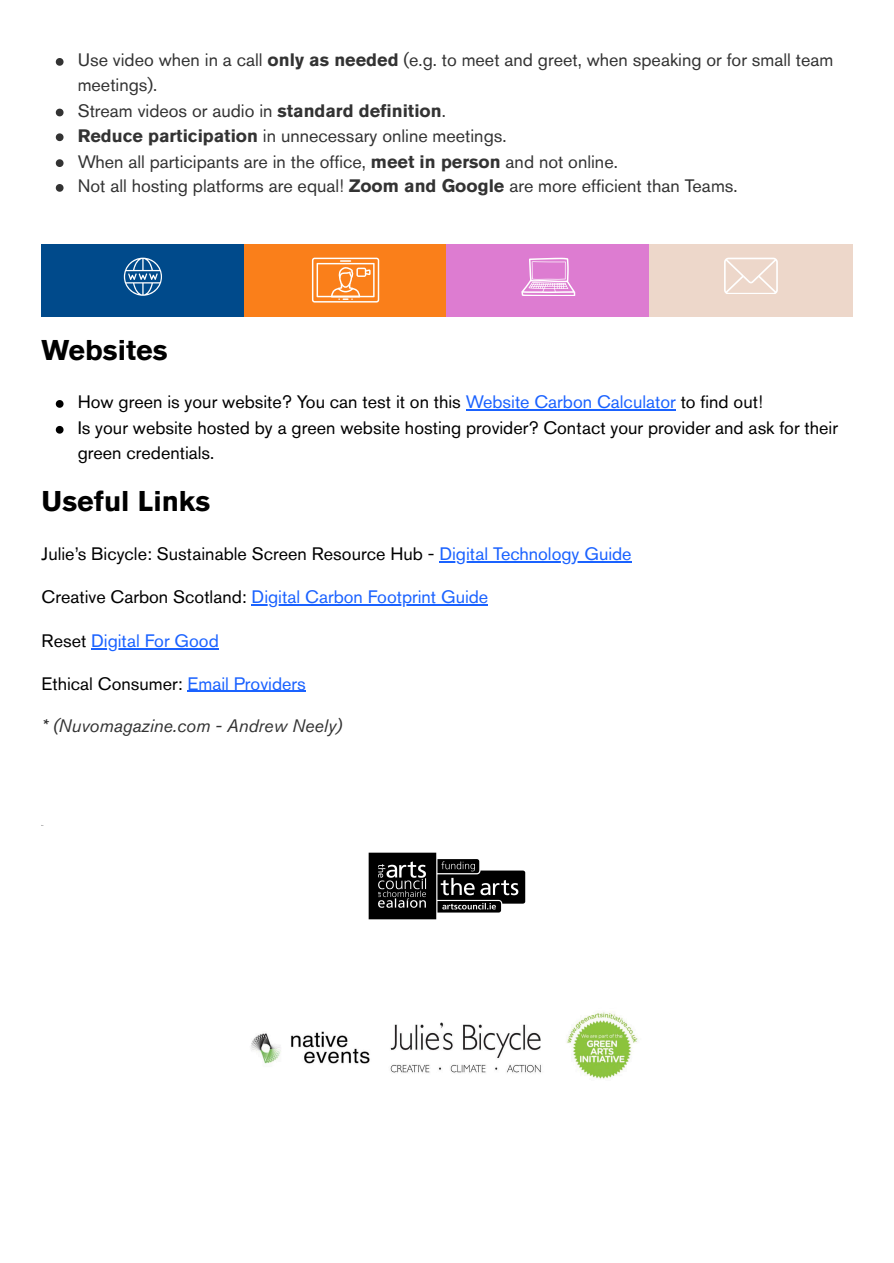
<style>
.page{position:relative;width:894px;height:1263px;background:#fff}
.page>*{position:absolute;margin:0;border:0;box-sizing:border-box;transform-origin:0 0}
.t1{font:700 28.5px "Akzidenz Grotesk Pro";color:#000}
.t2{font:18px/24.8px "Akzidenz Grotesk Pro";color:#333}
.t3{font:18px/24.8px "Akzidenz Grotesk Pro";color:#000}
.t4{font:18px "Akzidenz Grotesk Pro";color:#1a62ff}
.t5{font:italic 18px "Akzidenz Grotesk Pro";color:#333}
.s1{font-weight:700}
.s2{color:#1a62ff}
.s3{color:#000}
</style>
<div class="page">
<hr style="left:439px;top:561px;width:192px;height:1px;background:#1a62ff">
<hr style="left:251px;top:604px;width:237px;height:1px;background:#1a62ff">
<hr style="left:91px;top:648px;width:128px;height:1px;background:#1a62ff">
<hr style="left:187px;top:691px;width:119px;height:1px;background:#1a62ff">
<svg style="left:56px;top:58px;width:7px;height:8px"></svg>
<svg style="left:56px;top:109px;width:7px;height:7px"></svg>
<svg style="left:56px;top:133px;width:7px;height:8px"></svg>
<svg style="left:56px;top:159px;width:7px;height:8px"></svg>
<svg style="left:56px;top:184px;width:7px;height:8px"></svg>
<div style="left:42px;top:244px;width:202px;height:72px;background:#004a8b"></div>
<div style="left:244px;top:244px;width:203px;height:72px;background:#fa7f1a"></div>
<div style="left:446px;top:244px;width:203px;height:72px;background:#dd7cd1"></div>
<div style="left:649px;top:244px;width:203px;height:72px;background:#edd7ca"></div>
<svg style="left:124px;top:258px;width:38px;height:38px"></svg>
<svg style="left:312px;top:258px;width:67px;height:45px"></svg>
<svg style="left:521px;top:258px;width:54px;height:38px"></svg>
<svg style="left:724px;top:258px;width:53px;height:36px"></svg>
<svg style="left:56px;top:400px;width:7px;height:8px"></svg>
<hr style="left:465px;top:409px;width:210px;height:2px;background:#1a62ff">
<svg style="left:56px;top:426px;width:7px;height:8px"></svg>
<img style="left:368px;top:852px;width:158px;height:68px">
<img style="left:251px;top:1012px;width:387px;height:67px">
<p class="t2" style="left:78px;top:49px;width:757px">Use video when in a call <span class="s1">only as needed</span> (e.g. to meet and greet, when speaking or for small team meetings).</p>
<p class="t2" style="left:78px;top:100px;width:369px">Stream videos or audio in <span class="s1">standard defi nition</span>.</p>
<p class="t2" style="left:78px;top:125px;width:430px"><span class="s1">Reduce participation</span> in unnecessary online meetings.</p>
<p class="t2" style="left:78px;top:151px;width:541px">When all participants are in the office, <span class="s1">meet in person</span> and not online.</p>
<p class="t2" style="left:78px;top:175px;width:661px">Not all hosting platforms are equal! <span class="s1">Zoom and Google</span> are more efficient than Teams.</p>
<p class="t1" style="left:42px;top:339px;width:127px">Websites</p>
<p class="t3" style="left:78px;top:391px;width:686px">How green is your website? You can test it on this <span class="s2">Website Carbon Calculator</span> to find out!</p>
<p class="t3" style="left:78px;top:417px;width:761px">Is your website hosted by a green website hosting provider? Contact your provider and ask for their green credentials.</p>
<p class="t1" style="left:42px;top:489px;width:170px">Useful Links</p>
<p class="t3" style="left:42px;top:543px;width:591px">Julie’s Bicycle: Sustainable Screen Resource Hub - <span class="s2">Digital Technology Guide</span></p>
<p class="t4" style="left:42px;top:589px;width:448px"><span class="s3">Creative Carbon Scotland:</span> Digital Carbon Footprint Guide</p>
<p class="t4" style="left:42px;top:633px;width:179px"><span class="s3">Reset</span> Digital For Good</p>
<p class="t3" style="left:42px;top:673px;width:265px">Ethical Consumer: <span class="s2">Email Providers</span></p>
<p class="t5" style="left:42px;top:719px;width:302px">* (Nuvomagazine.com - Andrew Neely)</p>
</div>
